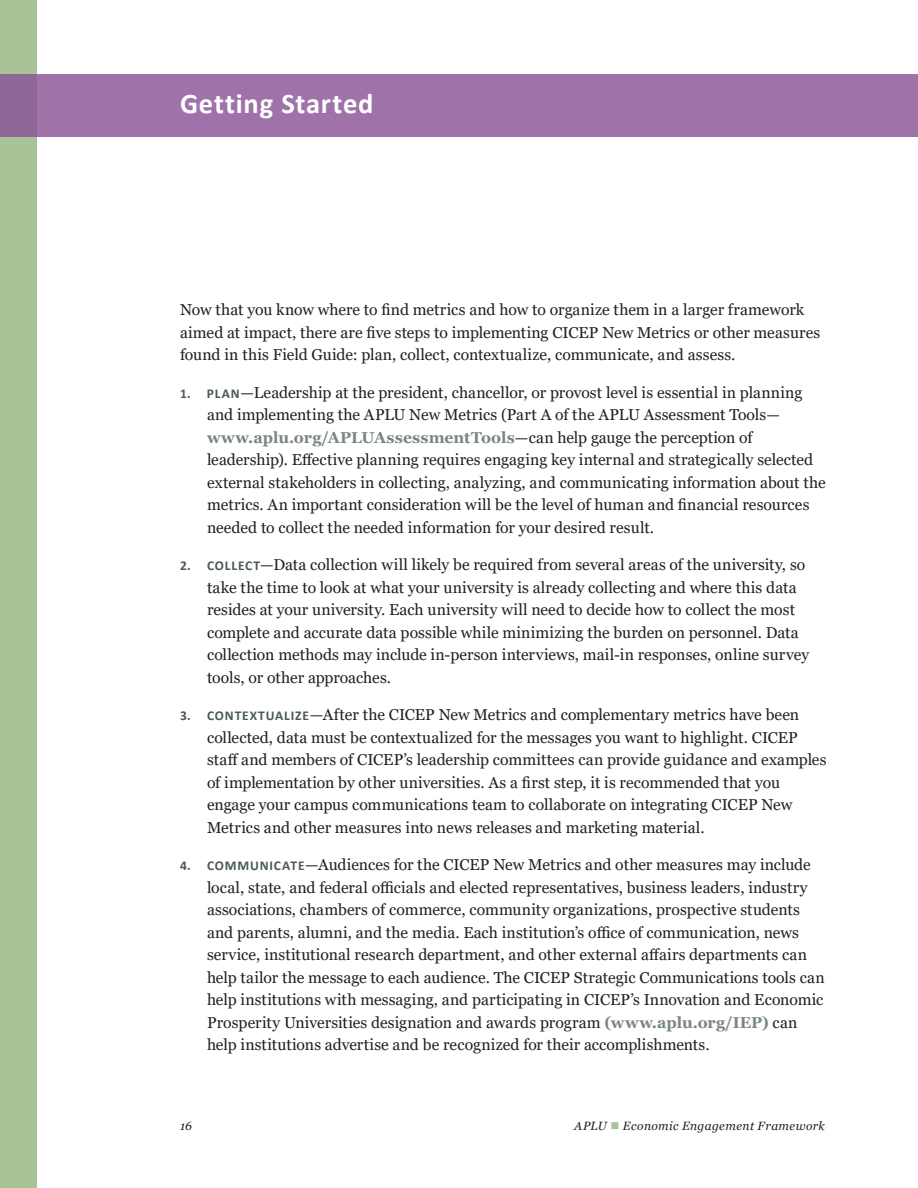
<style>
.page{position:relative;width:918px;height:1188px;background:#fff}
.page>*{position:absolute;margin:0;border:0;box-sizing:border-box;transform-origin:0 0}
._02_Section_head{font:700 28.5px "Calibri";letter-spacing:.03em;color:#fff}
._01_Body_bullet{font:15.75px/22.5px "Georgia";letter-spacing:.005em;color:#231f20}
._01_Body{font:15.75px/22.5px "Georgia";color:#231f20}
.t1{font:italic 12px "Georgia";letter-spacing:.03em;color:#231f20}
.s1{font-family:"Calibri";font-weight:700;font-size:13.5px;color:#4b5a52}
.s2{font-weight:700;color:#79877e}
.s3{color:#a9c399}
</style>
<div class="page">
<div style="left:0;top:0;width:37px;height:1188px;background:#a9c399"></div>
<div style="left:0;top:74px;width:918px;height:63px;background:#9f73aa"></div>
<p class="_02_Section_head" style="left:180px;top:83px;width:195px">Getting Started</p>
<p class="_01_Body" style="left:180px;top:299px;width:642px">Now that you know where to find metrics and how to organize them in a larger framework aimed at impact, there are five steps to implementing CICEP New Metrics or other measures found in this Field Guide: plan, collect, contextualize, communicate, and assess.</p>
<p class="_01_Body_bullet" style="left:207px;top:381px;width:620px;text-indent:-27px"><span class="s1">1. PLAN</span>—Leadership at the president, chancellor, or provost level is essential in planning and implementing the APLU New Metrics (Part A of the APLU Assessment Tools— <span class="s2">www.aplu.org/APLUAssessmentTools</span>—can help gauge the perception of leadership). Effective planning requires engaging key internal and strategically selected external stakeholders in collecting, analyzing, and communicating information about the metrics. An important consideration will be the level of human and financial resources needed to collect the needed information for your desired result.</p>
<p class="_01_Body_bullet" style="left:207px;top:554px;width:604px;text-indent:-27px"><span class="s1">2. COLLECT</span>—Data collection will likely be required from several areas of the university, so take the time to look at what your university is already collecting and where this data resides at your university. Each university will need to decide how to collect the most complete and accurate data possible while minimizing the burden on personnel. Data collection methods may include in-person interviews, mail-in responses, online survey tools, or other approaches.</p>
<p class="_01_Body_bullet" style="left:207px;top:704px;width:621px;text-indent:-27px"><span class="s1">3. CONTEXTUALIZE</span>—After the CICEP New Metrics and complementary metrics have been collected, data must be contextualized for the messages you want to highlight. CICEP staff and members of CICEP’s leadership committees can provide guidance and examples of implementation by other universities. As a first step, it is recommended that you engage your campus communications team to collaborate on integrating CICEP New Metrics and other measures into news releases and marketing material.</p>
<p class="_01_Body_bullet" style="left:207px;top:854px;width:619px;text-indent:-27px"><span class="s1">4. COMMUNICATE</span>—Audiences for the CICEP New Metrics and other measures may include local, state, and federal officials and elected representatives, business leaders, industry associations, chambers of commerce, community organizations, prospective students and parents, alumni, and the media. Each institution’s office of communication, news service, institutional research department, and other external affairs departments can help tailor the message to each audience. The CICEP Strategic Communications tools can help institutions with messaging, and participating in CICEP’s Innovation and Economic Prosperity Universities designation and awards program <span class="s2">(www.aplu.org/IEP)</span> can help institutions advertise and be recognized for their accomplishments.</p>
<p class="t1" style="left:180px;top:1118px;width:14px">16</p>
<p class="t1" style="left:574px;top:1118px;width:252px">APLU <span class="s3">■</span> Economic Engagement Framework</p>
</div>
